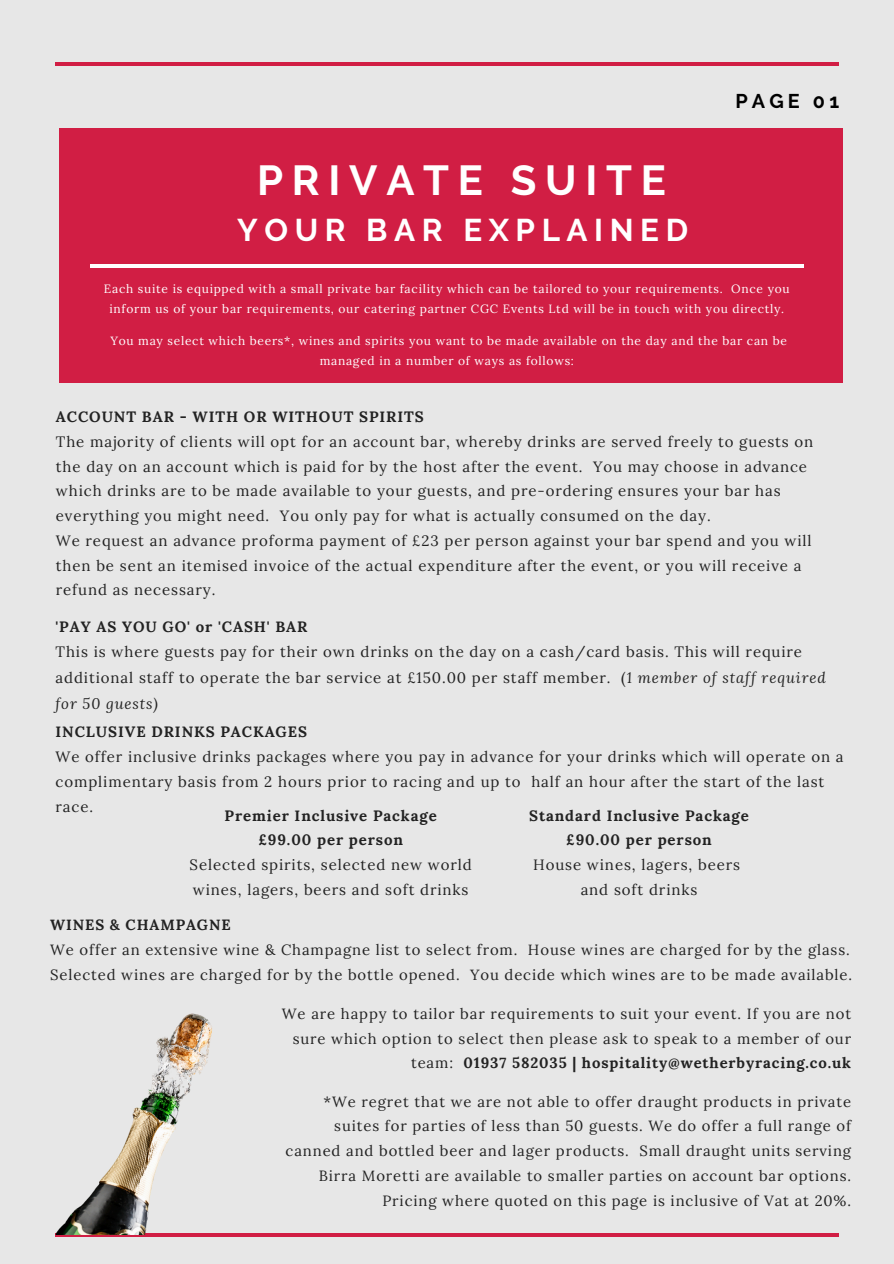
<style>
.page{position:relative;width:894px;height:1264px;background:#fff}
.page>*{position:absolute;margin:0;border:0;box-sizing:border-box;transform-origin:0 0}
.t1{font:700 41.85px "Raleway";letter-spacing:.21em;color:#fff}
.t2{font:700 31.35px "Raleway";letter-spacing:.21em;color:#fff}
.t3{font:700 19.8px "Raleway";letter-spacing:.21em;color:#000}
.t4{font:15px/24.8px "Lora";letter-spacing:.06em;color:#222}
.t5{font:700 15px/24.8px "Lora";letter-spacing:.06em;color:#222;text-align:center}
.t6{font:14.85px/24.8px "Lora";letter-spacing:.06em;color:#222;text-align:right}
.t7{font:700 14.85px "Lora";letter-spacing:.06em;color:#222}
.t8{font:12px/20px "Lora";letter-spacing:.06em;color:#fff;text-align:center}
.s1{font-weight:700}
.s2{font-style:italic}
.s3{font-weight:400}
</style>
<div class="page">
<div style="left:0;top:0;width:893px;height:1263px;background:#e7e7e7"></div>
<hr style="left:55px;top:62px;width:783px;height:4px;background:#d11e44">
<div style="left:59px;top:129px;width:783px;height:253px;background:#d11e44"></div>
<hr style="left:90px;top:264px;width:713px;height:3px;background:#fff">
<hr style="left:55px;top:1233px;width:783px;height:3px;background:#d11e44">
<img style="left:55px;top:1013px;width:157px;height:221px">
<p class="t1" style="left:257px;top:156px;width:410px">PRIVATE SUITE</p>
<p class="t2" style="left:237px;top:212px;width:452px">YOUR BAR EXPLAINED</p>
<h2 class="t3" style="left:735px;top:89px;width:105px">PAGE 01</h2>
<h1 class="t8" style="left:104px;top:278px;width:687px">Each suite is equipped with a small private bar facility which can be tailored to your requirements. Once you inform us of your bar requirements, our catering partner CGC Events Ltd will be in touch with you directly.</h1>
<p class="t8" style="left:110px;top:331px;width:678px">You may select which beers*, wines and spirits you want to be made available on the day and the bar can be managed in a number of ways as follows:</p>
<h3 class="t4" style="left:56px;top:404px;width:758px"><span class="s1">ACCOUNT BAR - WITH OR WITHOUT SPIRITS<br></span>The majority of clients will opt for an account bar, whereby drinks are served freely to guests on the day on an account which is paid for by the host after the event. You may choose in advance which drinks are to be made available to your guests, and pre-ordering ensures your bar has everything you might need. You only pay for what is actually consumed on the day.<br>We request an advance proforma payment of £23 per person against your bar spend and you will then be sent an itemised invoice of the actual expenditure after the event, or you will receive a refund as necessary.</h3>
<h3 class="t4" style="left:56px;top:614px;width:771px;line-height:25.5px"><span class="s1">'PAY AS YOU GO' or 'CASH' BAR<br></span>This is where guests pay for their own drinks on the day on a cash/card basis. This will require additional staff to operate the bar service at £150.00 per staff member. (<span class="s2">1 member of staff required for 50 guests)</span></h3>
<h3 class="t4" style="left:56px;top:719px;width:789px"><span class="s1">INCLUSIVE DRINKS PACKAGES<br></span>We offer inclusive drinks packages where you pay in advance for your drinks which will operate on a complimentary basis from 2 hours prior to racing and up to half an hour after the start of the last race.</h3>
<h3 class="t4" style="left:189px;top:802px;width:284px;text-align:center"><span class="s1">Premier Inclusive Package<br>£99.00 per person<br></span>Selected spirits, selected new world wines, lagers, beers and soft drinks</h3>
<h3 class="t5" style="left:529px;top:802px;width:221px">Standard Inclusive Package £90.00 per person<br><span class="s3">House wines, lagers, beers and soft drinks</span></h3>
<p class="t7" style="left:50px;top:915px;width:182px">WINES &amp; CHAMPAGNE</p>
<p class="t6" style="left:50px;top:937px;width:803px;text-align:left">We offer an extensive wine &amp; Champagne list to select from. House wines are charged for by the glass.<br>Selected wines are charged for by the bottle opened. You decide which wines are to be made available.</p>
<h3 class="t6" style="left:282px;top:1000px;width:570px">We are happy to tailor bar requirements to suit your event. If you are not sure which option to select then please ask to speak to a member of our team: <span class="s1">01937 582035 | hospitality@wetherbyracing.co.uk</span></h3>
<p class="t6" style="left:285px;top:1088px;width:567px">*We regret that we are not able to offer draught products in private suites for parties of less than 50 guests. We do offer a full range of canned and bottled beer and lager products. Small draught units serving Birra Moretti are available to smaller parties on account bar options.</p>
<p class="t6" style="left:382px;top:1187px;width:470px">Pricing where quoted on this page is inclusive of Vat at 20%.</p>
</div>
